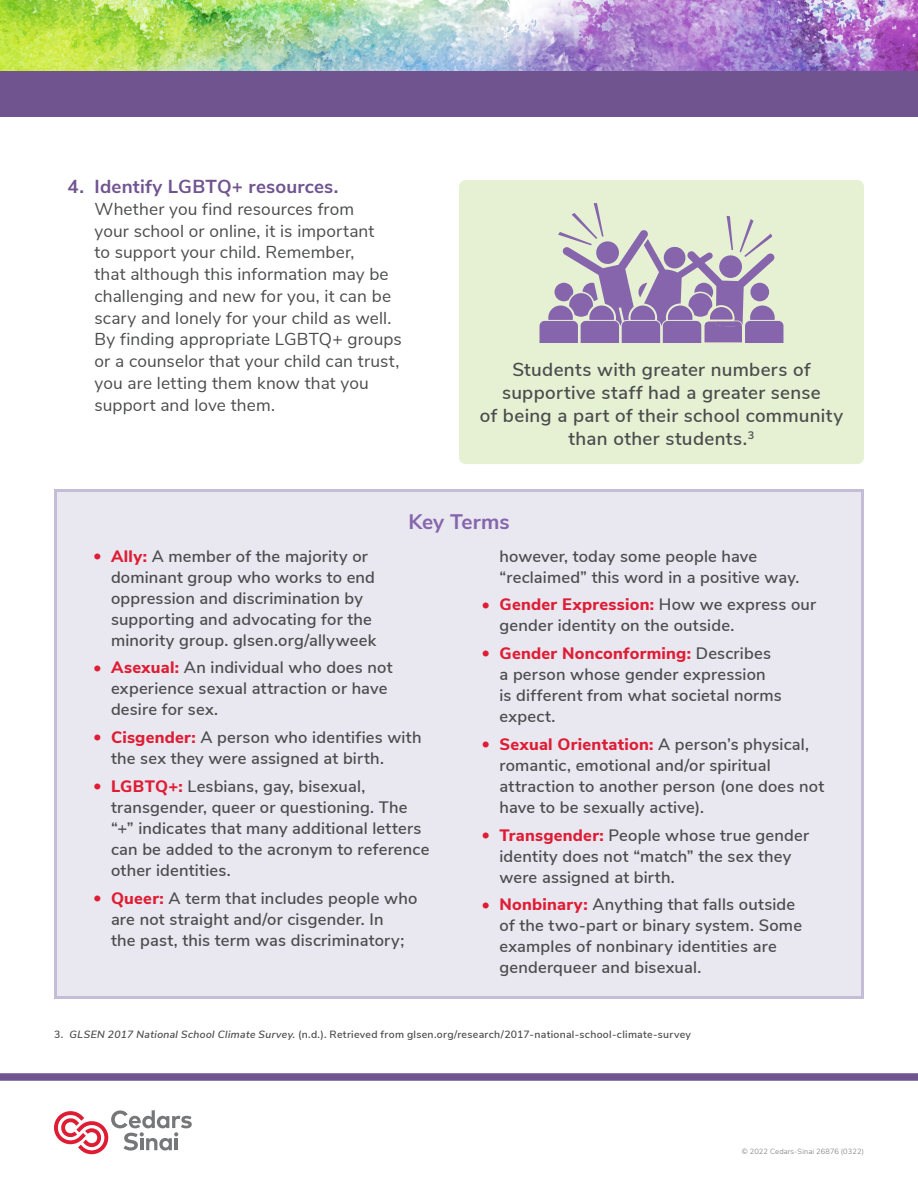
<style>
.page{position:relative;width:918px;height:1188px;background:#fff}
.page>*{position:absolute;margin:0;border:0;box-sizing:border-box;transform-origin:0 0}
.Text{font:700 21px "Nunito Sans";color:#8665ac}
.t1{font:600 18.75px/23.2px "Nunito Sans";letter-spacing:.02em;color:#4b4c4d;text-align:center}
.t2{font:700 18.75px "Nunito Sans";letter-spacing:.01em;color:#705490}
.t3{font:17.25px/21.8px "Nunito Sans";letter-spacing:.01em;color:#4b4c4d}
.t4{font:600 16.5px/21px "Nunito Sans";letter-spacing:.01em;color:#4b4c4d}
.footnote{font:600 10.5px "Nunito Sans";letter-spacing:.03em;color:#4b4c4d}
.Folio{font:300 7.5px "Nunito Sans";letter-spacing:.02em;color:#767779}
.s1{font-weight:400;color:#de1d34}
.s2{font-weight:800;color:#de1d34}
.s3{font-style:italic}
</style>
<div class="page">
<img style="left:0;top:0;width:918px;height:72px">
<div style="left:0;top:1073px;width:918px;height:8px;background:#705490"></div>
<svg style="left:54px;top:1110px;width:138px;height:44px"></svg>
<div style="left:459px;top:180px;width:405px;height:284px;background:#e6f1d4;border-radius:7px"></div>
<svg style="left:540px;top:203px;width:243px;height:140px"></svg>
<div style="left:56px;top:490px;width:806px;height:508px;background:#e9e7f0"></div>
<div style="left:54px;top:489px;width:810px;height:510px;border:3px solid #c5bcd7"></div>
<div style="left:0;top:72px;width:918px;height:45px;background:#705490"></div>
<p class="t2" style="left:68px;top:173px;width:272px">4. Identify LGBTQ+ resources.</p>
<p class="t3" style="left:94px;top:197px;width:309px">Whether you find resources from<br>your school or online, it is important<br>to support your child. Remember,<br>that although this information may be challenging and new for you, it can be scary and lonely for your child as well.<br>By finding appropriate LGBTQ+ groups or a counselor that your child can trust, you are letting them know that you support and love them.</p>
<p class="t1" style="left:480px;top:356px;width:365px">Students with greater numbers of supportive staff had a greater sense<br>of being a part of their school community than other students.<sup>3</sup></p>
<p class="Text" style="left:408px;top:507px;width:103px">Key Terms</p>
<p class="t4" style="left:111px;top:544px;width:267px;text-indent:-18px"><span class="s1">•</span> <span class="s2">Ally:</span> A member of the majority or dominant group who works to end oppression and discrimination by supporting and advocating for the minority group. glsen.org/allyweek</p>
<p class="t4" style="left:111px;top:656px;width:283px;text-indent:-18px"><span class="s1">•</span> <span class="s2">Asexual:</span> An individual who does not experience sexual attraction or have desire for sex.</p>
<p class="t4" style="left:111px;top:726px;width:312px;text-indent:-18px"><span class="s1">•</span> <span class="s2">Cisgender:</span> A person who identifies with the sex they were assigned at birth.</p>
<p class="t4" style="left:111px;top:775px;width:320px;text-indent:-18px"><span class="s1">•</span> <span class="s2">LGBTQ+:</span> Lesbians, gay, bisexual, transgender, queer or questioning. The “+” indicates that many additional letters can be added to the acronym to reference other identities.</p>
<p class="t4" style="left:111px;top:886px;width:308px;text-indent:-18px"><span class="s1">•</span> <span class="s2">Queer:</span> A term that includes people who are not straight and/or cisgender. In<br>the past, this term was discriminatory;</p>
<p class="t4" style="left:500px;top:544px;width:301px">however, today some people have “reclaimed” this word in a positive way.</p>
<p class="t4" style="left:500px;top:593px;width:318px;text-indent:-18px"><span class="s1">•</span> <span class="s2">Gender Expression:</span> How we express our gender identity on the outside.</p>
<p class="t4" style="left:500px;top:642px;width:284px;text-indent:-18px"><span class="s1">•</span> <span class="s2">Gender Nonconforming:</span> Describes a person whose gender expression is different from what societal norms expect.</p>
<p class="t4" style="left:500px;top:733px;width:326px;text-indent:-18px"><span class="s1">•</span> <span class="s2">Sexual Orientation:</span> A person’s physical, romantic, emotional and/or spiritual attraction to another person (one does not have to be sexually active).</p>
<p class="t4" style="left:500px;top:823px;width:311px;text-indent:-18px"><span class="s1">•</span> <span class="s2">Transgender:</span> People whose true gender identity does not “match” the sex they were assigned at birth.</p>
<p class="t4" style="left:500px;top:893px;width:304px;text-indent:-18px"><span class="s1">•</span> <span class="s2">Nonbinary:</span> Anything that falls outside of the two-part or binary system. Some examples of nonbinary identities are genderqueer and bisexual.</p>
<p class="footnote" style="left:54px;top:1027px;width:638px">3. <span class="s3">GLSEN 2017 National School Climate Survey</span>. (n.d.). Retrieved from glsen.org/research/2017-national-school-climate-survey</p>
<p class="Folio" style="left:742px;top:1146px;width:124px">© 2022 Cedars-Sinai 26876 (0322)</p>
</div>
